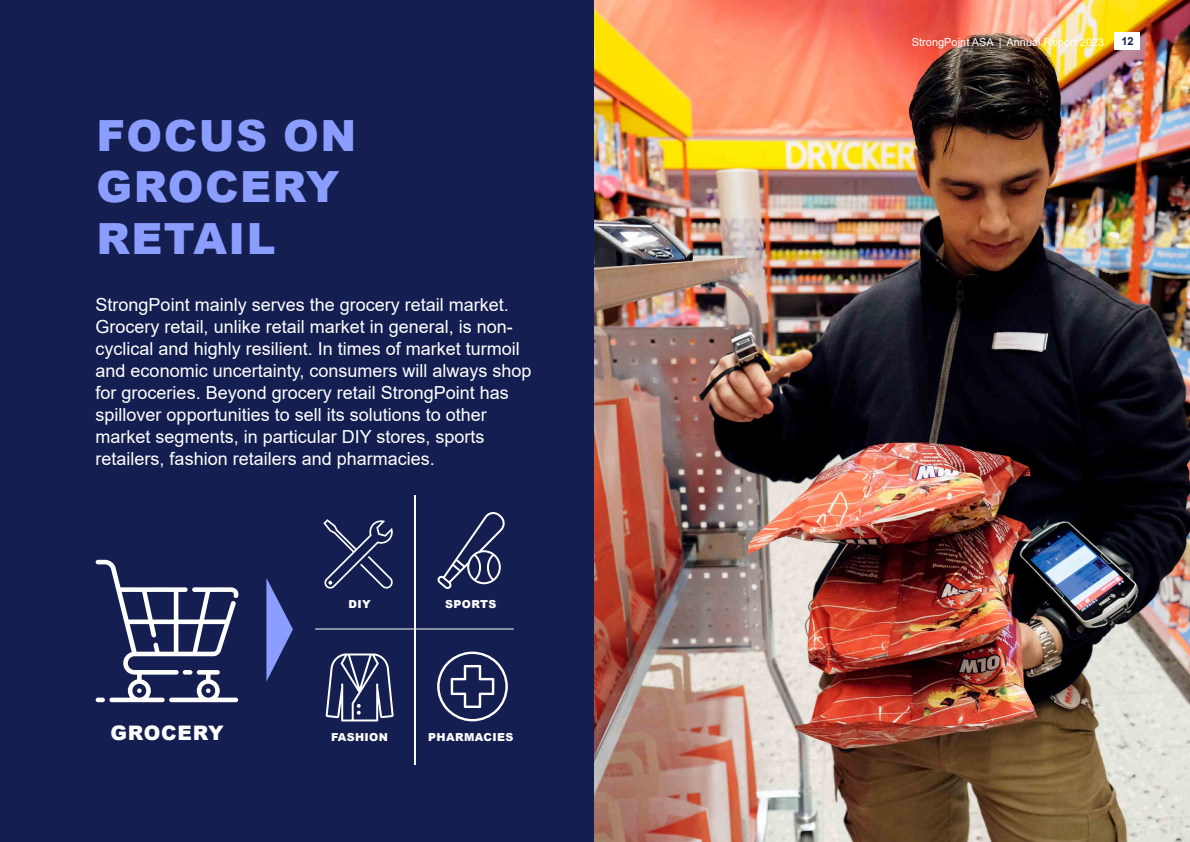
<style>
.page{position:relative;width:1190px;height:842px;background:#fff}
.page>*{position:absolute;margin:0;border:0;box-sizing:border-box;transform-origin:0 0}
.t1{font:900 43px/51.6px "Arial";letter-spacing:.035em;color:#8b9eff}
.t2{font:900 20px "Arial";letter-spacing:.035em;color:#fff}
.t3{font:18px/22px "Arial";color:#fff}
.t4{font:11px "Arial";color:#fff}
.t5{font:900 11px "Arial";letter-spacing:.035em;color:#fff}
.t6{font:700 11px "Arial";color:#141e50}
</style>
<div class="page">
<img style="left:594px;top:0;width:596px;height:842px">
<div style="left:0;top:0;width:594px;height:842px;background:#141e50"></div>
<svg style="left:437px;top:512px;width:68px;height:77px"></svg>
<svg style="left:437px;top:652px;width:71px;height:69px"></svg>
<div style="left:1115px;top:33px;width:25px;height:17px;background:#fff"></div>
<svg style="left:96px;top:560px;width:143px;height:142px"></svg>
<hr style="left:414px;top:495px;width:2px;height:270px;background:#fff">
<hr style="left:315px;top:628px;width:199px;height:2px;background:#fff">
<svg style="left:323px;top:519px;width:70px;height:70px"></svg>
<svg style="left:326px;top:654px;width:68px;height:68px"></svg>
<svg style="left:266px;top:578px;width:27px;height:104px"></svg>
<h1 class="t1" style="left:96px;top:108px;width:261px">FOCUS ON<br>GROCERY<br>RETAIL</h1>
<p class="t3" style="left:96px;top:294px;width:437px">StrongPoint mainly serves the grocery retail market.<br>Grocery retail, unlike retail market in general, is non&shy;cyclical and highly resilient. In times of market turmoil and economic uncertainty, consumers will always shop for groceries. Beyond grocery retail StrongPoint has spillover opportunities to sell its solutions to other market segments, in particular DIY stores, sports retailers, fashion retailers and pharmacies.</p>
<p class="t5" style="left:348px;top:596px;width:24px">DIY</p>
<p class="t5" style="left:445px;top:596px;width:53px">SPORTS</p>
<p class="t2" style="left:111px;top:719px;width:114px">GROCERY</p>
<p class="t5" style="left:331px;top:729px;width:58px">FASHION</p>
<p class="t5" style="left:428px;top:729px;width:87px">PHARMACIES</p>
<p class="t4" style="left:912px;top:34px;width:194px">StrongPoint ASA | Annual Report 2023</p>
<p class="t6" style="left:1121px;top:34px;width:14px">12</p>
</div>
